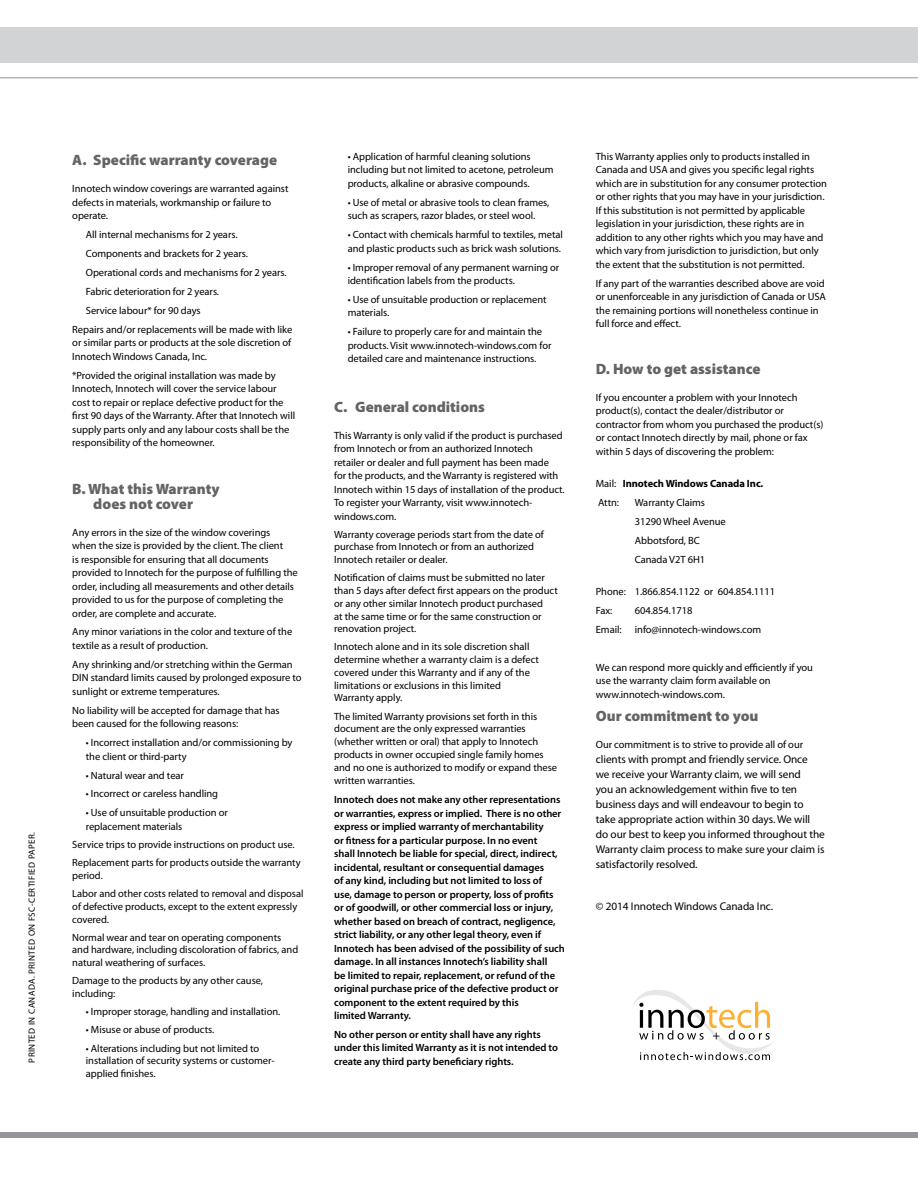
<style>
.page{position:relative;width:918px;height:1188px;background:#fff}
.page>*{position:absolute;margin:0;border:0;box-sizing:border-box;transform-origin:0 0}
.t1{font:900 15px/14.5px "Myriad Pro";color:#636466;text-align:center}
.t2{font:11.25px/15px "Myriad Pro";letter-spacing:-.005em;color:#000}
.t3{font:10.5px/13.5px "Myriad Pro";letter-spacing:-.005em;color:#000}
.t4{font:600 10.5px/13.5px "Myriad Pro";letter-spacing:-.005em;color:#000}
.t5{font:700 10.5px/18.9px "Myriad Pro";letter-spacing:-.005em;color:#000}
.t6{font:9px "Myriad Pro";letter-spacing:.04em;color:#000}
.s1{font-weight:400}
</style>
<div class="page">
<div style="left:0;top:28px;width:918px;height:35px;background:#d1d3d4"></div>
<div style="left:0;top:1132px;width:918px;height:6px;background:#939598"></div>
<hr style="left:0;top:77px;width:918px;height:1px;background:#939598">
<svg style="left:633px;top:990px;width:141px;height:71px"></svg>
<p class="t6" style="left:27px;top:1063px;width:232px;rotate:-90deg">PRINTED IN CANADA. PRINTED ON FSC-CERTIFIED PAPER.</p>
<h1 class="t1" style="left:72px;top:153px;width:206px">A. Specific warranty coverage</h1>
<p class="t3" style="left:72px;top:182px;width:218px">Innotech window coverings are warranted against defects in materials, workmanship or failure to operate.</p>
<p class="t3" style="left:86px;top:228px;width:153px">All internal mechanisms for 2 years.</p>
<p class="t3" style="left:86px;top:247px;width:164px">Components and brackets for 2 years.</p>
<p class="t3" style="left:86px;top:266px;width:202px">Operational cords and mechanisms for 2 years.</p>
<p class="t3" style="left:86px;top:285px;width:135px">Fabric deterioration for 2 years.</p>
<p class="t3" style="left:86px;top:304px;width:116px">Service labour* for 90 days</p>
<p class="t3" style="left:72px;top:323px;width:222px">Repairs and/or replacements will be made with like</p>
<p class="t3" style="left:72px;top:336px;width:220px">or similar parts or products at the sole discretion of<br>Innotech Windows Canada, Inc.</p>
<p class="t3" style="left:72px;top:369px;width:224px">*Provided the original installation was made by Innotech, Innotech will cover the service labour cost to repair or replace defective product for the first 90 days of the Warranty. After that Innotech will supply parts only and any labour costs shall be the responsibility of the homeowner.</p>
<h1 class="t1" style="left:72px;top:482px;width:149px">B. What this Warranty does not cover</h1>
<p class="t3" style="left:72px;top:525px;width:227px">Any errors in the size of the window coverings<br>when the size is provided by the client. The client<br>is responsible for ensuring that all documents provided to Innotech for the purpose of fulfilling the order, including all measurements and other details provided to us for the purpose of completing the order, are complete and accurate.</p>
<p class="t3" style="left:72px;top:625px;width:222px">Any minor variations in the color and texture of the textile as a result of production.</p>
<p class="t3" style="left:72px;top:658px;width:231px">Any shrinking and/or stretching within the German<br>DIN standard limits caused by prolonged exposure to sunlight or extreme temperatures.</p>
<p class="t3" style="left:72px;top:704px;width:209px">No liability will be accepted for damage that has been caused for the following reasons:</p>
<p class="t3" style="left:86px;top:736px;width:208px">• Incorrect installation and/or commissioning by the client or third-party</p>
<p class="t3" style="left:86px;top:768px;width:100px">• Natural wear and tear</p>
<p class="t3" style="left:86px;top:787px;width:134px">• Incorrect or careless handling</p>
<p class="t3" style="left:86px;top:806px;width:143px">• Use of unsuitable production or replacement materials</p>
<p class="t3" style="left:72px;top:836px;width:230px;line-height:18.1px">Service trips to provide instructions on product use.<br>Replacement parts for products outside the warranty</p>
<p class="t3" style="left:72px;top:867px;width:233px;line-height:18.1px">period.<br>Labor and other costs related to removal and disposal</p>
<p class="t3" style="left:72px;top:900px;width:227px;line-height:12.8px">of defective products, except to the extent expressly covered.</p>
<p class="t3" style="left:72px;top:931px;width:227px;line-height:12.8px">Normal wear and tear on operating components and hardware, including discoloration of fabrics, and natural weathering of surfaces.</p>
<p class="t3" style="left:72px;top:975px;width:192px;line-height:12.8px">Damage to the products by any other cause, including:</p>
<p class="t3" style="left:86px;top:1005px;width:196px">• Improper storage, handling and installation.</p>
<p class="t3" style="left:86px;top:1023px;width:130px">• Misuse or abuse of products.</p>
<p class="t3" style="left:86px;top:1042px;width:190px;line-height:12.8px">• Alterations including but not limited to installation of security systems or customer&shy;applied finishes.</p>
<p class="t3" style="left:348px;top:150px;width:207px">• Application of harmful cleaning solutions including but not limited to acetone, petroleum products, alkaline or abrasive compounds.</p>
<p class="t3" style="left:348px;top:196px;width:203px">• Use of metal or abrasive tools to clean frames, such as scrapers, razor blades, or steel wool.</p>
<p class="t3" style="left:348px;top:228px;width:217px">• Contact with chemicals harmful to textiles, metal and plastic products such as brick wash solutions.</p>
<p class="t3" style="left:348px;top:260px;width:213px">• Improper removal of any permanent warning or identification labels from the products.</p>
<p class="t3" style="left:348px;top:293px;width:200px">• Use of unsuitable production or replacement materials.</p>
<p class="t3" style="left:348px;top:325px;width:205px">• Failure to properly care for and maintain the products. Visit www.innotech-windows.com for detailed care and maintenance instructions.</p>
<h1 class="t1" style="left:334px;top:399px;width:152px">C. General conditions</h1>
<p class="t3" style="left:334px;top:428px;width:232px">This Warranty is only valid if the product is purchased from Innotech or from an authorized Innotech retailer or dealer and full payment has been made<br>for the products, and the Warranty is registered with Innotech within 15 days of installation of the product.<br>To register your Warranty, visit www.innotech&shy;windows.com.</p>
<p class="t3" style="left:334px;top:528px;width:211px;line-height:12.8px">Warranty coverage periods start from the date of purchase from Innotech or from an authorized<br>Innotech retailer or dealer.</p>
<p class="t3" style="left:334px;top:572px;width:225px;line-height:12.8px">Notification of claims must be submitted no later than 5 days after defect first appears on the product or any other similar Innotech product purchased<br>at the same time or for the same construction or renovation project.</p>
<p class="t3" style="left:334px;top:641px;width:206px;line-height:12.8px">Innotech alone and in its sole discretion shall determine whether a warranty claim is a defect covered under this Warranty and if any of the limitations or exclusions in this limited Warranty apply.</p>
<p class="t3" style="left:334px;top:710px;width:224px;line-height:12.9px">The limited Warranty provisions set forth in this document are the only expressed warranties (whether written or oral) that apply to Innotech products in owner occupied single family homes and no one is authorized to modify or expand these written warranties.</p>
<p class="t4" style="left:334px;top:793px;width:232px">Innotech does not make any other representations or warranties, express or implied. There is no other express or implied warranty of merchantability<br>or fitness for a particular purpose. In no event<br>shall Innotech be liable for special, direct, indirect, incidental, resultant or consequential damages<br>of any kind, including but not limited to loss of<br>use, damage to person or property, loss of profits or of goodwill, or other commercial loss or injury, whether based on breach of contract, negligence, strict liability, or any other legal theory, even if Innotech has been advised of the possibility of such damage. In all instances Innotech’s liability shall<br>be limited to repair, replacement, or refund of the original purchase price of the defective product or component to the extent required by this<br>limited Warranty.</p>
<p class="t4" style="left:334px;top:1028px;width:225px">No other person or entity shall have any rights under this limited Warranty as it is not intended to create any third party beneficiary rights.</p>
<p class="t3" style="left:596px;top:150px;width:233px">This Warranty applies only to products installed in Canada and USA and gives you specific legal rights which are in substitution for any consumer protection or other rights that you may have in your jurisdiction.<br>If this substitution is not permitted by applicable legislation in your jurisdiction, these rights are in addition to any other rights which you may have and which vary from jurisdiction to jurisdiction, but only the extent that the substitution is not permitted.</p>
<p class="t3" style="left:596px;top:277px;width:232px">If any part of the warranties described above are void or unenforceable in any jurisdiction of Canada or USA the remaining portions will nonetheless continue in full force and effect.</p>
<h1 class="t1" style="left:596px;top:362px;width:166px">D. How to get assistance</h1>
<p class="t3" style="left:596px;top:391px;width:229px">If you encounter a problem with your Innotech product(s), contact the dealer/distributor or contractor from whom you purchased the product(s) or contact Innotech directly by mail, phone or fax within 5 days of discovering the problem:</p>
<p class="t5" style="left:596px;top:474px;width:169px"><span class="s1">Mail:</span> Innotech Windows Canada Inc.<br><span class="s1">Attn:</span></p>
<p class="t3" style="left:635px;top:493px;width:93px;line-height:18.9px">Warranty Claims<br>31290 Wheel Avenue<br>Abbotsford, BC<br>Canada V2T 6H1</p>
<p class="t3" style="left:596px;top:582px;width:181px;line-height:18.9px">Phone: 1.866.854.1122 or 604.854.1111<br>Fax:</p>
<p class="t3" style="left:635px;top:604px;width:59px">604.854.1718</p>
<p class="t3" style="left:596px;top:623px;width:27px">Email:</p>
<p class="t3" style="left:635px;top:623px;width:128px">info@innotech-windows.com</p>
<p class="t3" style="left:596px;top:661px;width:219px">We can respond more quickly and efficiently if you use the warranty claim form available on www.innotech-windows.com.</p>
<h1 class="t1" style="left:596px;top:709px;width:164px">Our commitment to you</h1>
<p class="t3" style="left:596px;top:738px;width:209px">Our commitment is to strive to provide all of our</p>
<p class="t2" style="left:596px;top:752px;width:231px">clients with prompt and friendly service. Once<br>we receive your Warranty claim, we will send<br>you an acknowledgement within five to ten business days and will endeavour to begin to take appropriate action within 30 days. We will do our best to keep you informed throughout the Warranty claim process to make sure your claim is satisfactorily resolved.</p>
<p class="t2" style="left:596px;top:899px;width:179px">© 2014 Innotech Windows Canada Inc.</p>
</div>
